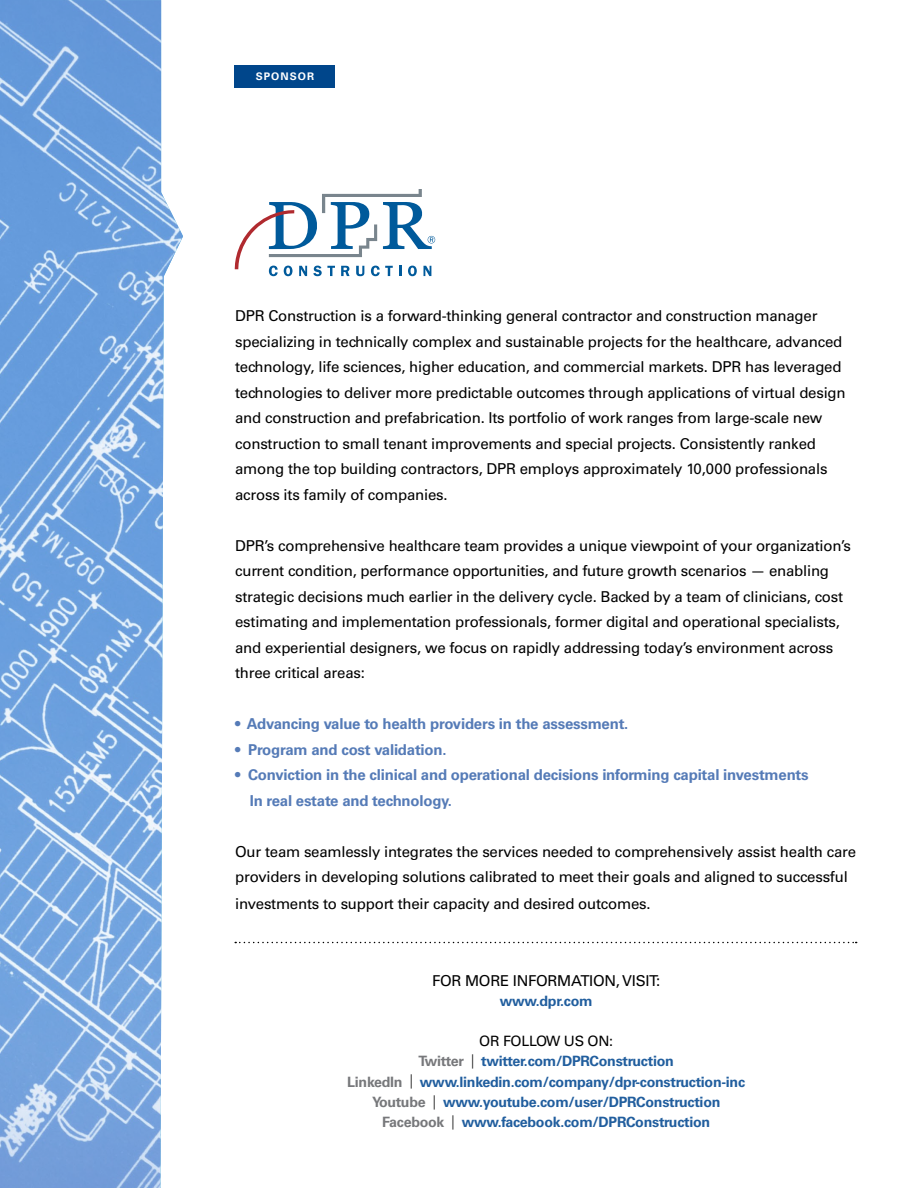
<style>
.page{position:relative;width:918px;height:1188px;background:#fff}
.page>*{position:absolute;margin:0;border:0;box-sizing:border-box;transform-origin:0 0}
.t1{font:15px/25.5px "Univers LT Std";letter-spacing:-.015em;color:#000}
.t2{font:700 15px/25.5px "Univers LT Std";letter-spacing:-.015em;color:#557bb7}
.t3{font:700 14.25px/20.2px "Univers LT Std";letter-spacing:-.02em;color:#215e9e;text-align:center}
.t4{font:700 10.5px "Univers LT Std";letter-spacing:.1em;color:#fff}
.s1{font-weight:400;color:#000}
.s2{color:#77787b}
.s3{font-weight:300;font-stretch:condensed;color:#000}
</style>
<div class="page">
<div style="left:234px;top:65px;width:101px;height:23px;background:#00468b"></div>
<svg style="left:235px;top:942px;width:622px;height:1px"></svg>
<img style="left:0;top:0;width:183px;height:1188px">
<svg style="left:235px;top:189px;width:200px;height:87px"></svg>
<p class="t4" style="left:256px;top:70px;width:60px">SPONSOR</p>
<p class="t1" style="left:235px;top:303px;width:612px">DPR Construction is a forward-thinking general contractor and construction manager specializing in technically complex and sustainable projects for the healthcare, advanced technology, life sciences, higher education, and commercial markets. DPR has leveraged technologies to deliver more predictable outcomes through applications of virtual design and construction and prefabrication. Its portfolio of work ranges from large-scale new construction to small tenant improvements and special projects. Consistently ranked among the top building contractors, DPR employs approximately 10,000 professionals across its family of companies.</p>
<p class="t1" style="left:235px;top:533px;width:617px">DPR’s comprehensive healthcare team provides a unique viewpoint of your organization’s current condition, performance opportunities, and future growth scenarios — enabling strategic decisions much earlier in the delivery cycle. Backed by a team of clinicians, cost estimating and implementation professionals, former digital and operational specialists, and experiential designers, we focus on rapidly addressing today’s environment across three critical areas:</p>
<p class="t2" style="left:235px;top:711px;width:395px">• Advancing value to health providers in the assessment.</p>
<p class="t2" style="left:235px;top:737px;width:213px">• Program and cost validation.</p>
<p class="t2" style="left:250px;top:762px;width:560px;text-indent:-15px">• Conviction in the clinical and operational decisions informing capital investments<br>In real estate and technology.</p>
<p class="t1" style="left:235px;top:839px;width:622px">Our team seamlessly integrates the services needed to comprehensively assist health care providers in developing solutions calibrated to meet their goals and aligned to successful</p>
<p class="t1" style="left:235px;top:891px;width:417px">investments to support their capacity and desired outcomes.</p>
<p class="t1" style="left:432px;top:968px;width:230px">FOR MORE INFORMATION, VISIT:</p>
<p class="t3" style="left:500px;top:991px;width:94px">www.dpr.com</p>
<p class="t3" style="left:347px;top:1031px;width:399px"><span class="s1">OR FOLLOW US ON:<br></span><span class="s2">Twitter</span> <span class="s3">|</span> twitter.com/DPRConstruction<br><span class="s2">LinkedIn</span> <span class="s3">|</span> www.linkedin.com/company/dpr-construction-inc <span class="s2">Youtube</span> <span class="s3">|</span> www.youtube.com/user/DPRConstruction <span class="s2">Facebook</span> <span class="s3">|</span> www.facebook.com/DPRConstruction</p>
</div>
